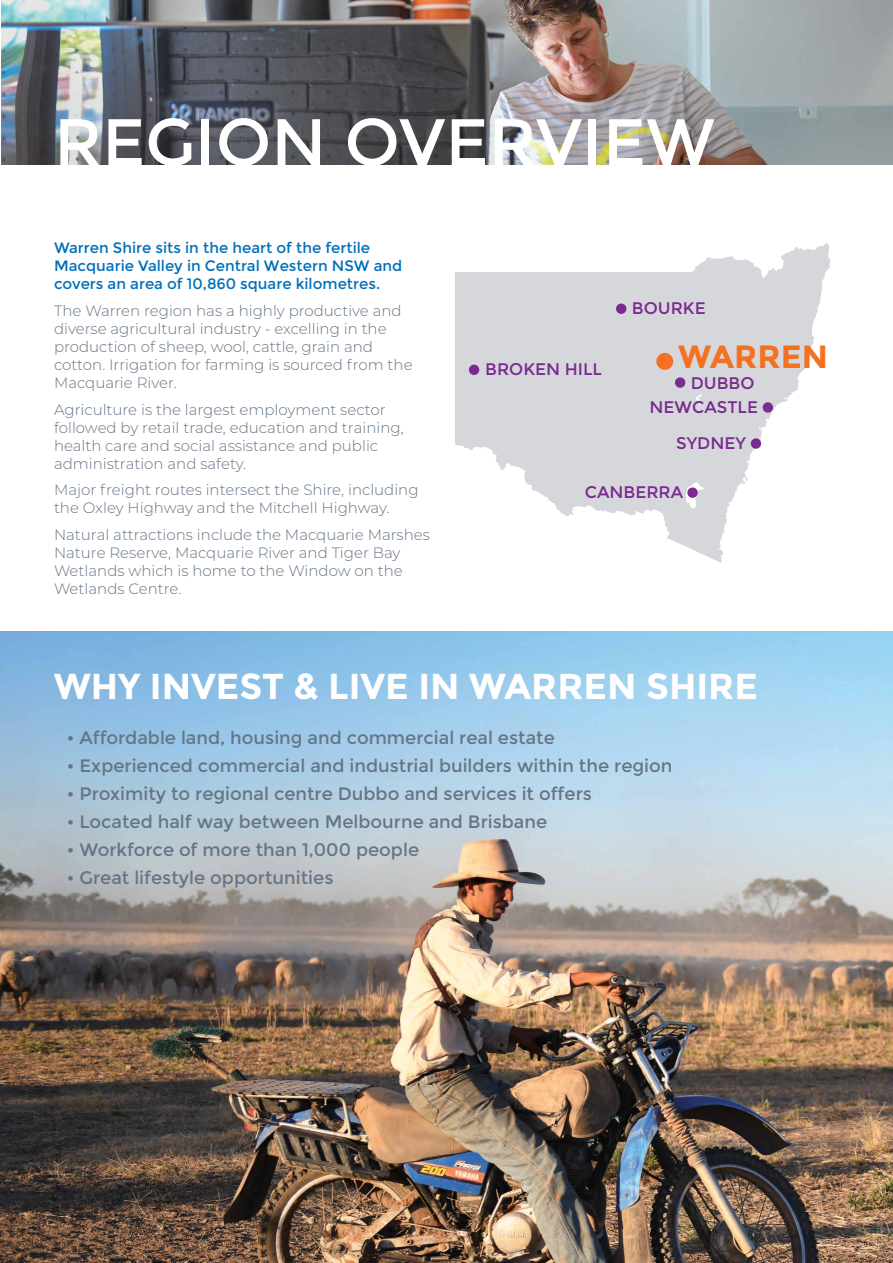
<style>
.page{position:relative;width:893px;height:1263px;background:#fff}
.page>*{position:absolute;margin:0;border:0;box-sizing:border-box;transform-origin:0 0}
.t1{font:66px "Montserrat";color:#fff}
.t2{font:700 36px "Montserrat";color:#fff}
.t3{font:700 32.1px "Montserrat";color:#f37121}
.t4{font:18px "Montserrat";color:#657585}
.t5{font:16.8px "Montserrat";color:#7a2a90}
.t6{font:300 15px/18px "Montserrat";color:#657585}
.t7{font:15px/18px "Montserrat";color:#006fba}
</style>
<div class="page">
<img style="left:1px;top:0;width:892px;height:165px">
<img style="left:0;top:631px;width:893px;height:632px">
<svg style="left:455px;top:243px;width:375px;height:320px;fill:#d6d7db"></svg>
<div style="left:656px;top:353px;width:17px;height:17px;background:#f37121;border-radius:50%"></div>
<div style="left:687px;top:487px;width:11px;height:11px;background:#7a2a90;border-radius:50%"></div>
<div style="left:751px;top:438px;width:10px;height:11px;background:#7a2a90;border-radius:50%"></div>
<div style="left:763px;top:402px;width:10px;height:11px;background:#7a2a90;border-radius:50%"></div>
<div style="left:469px;top:365px;width:10px;height:10px;background:#7a2a90;border-radius:50%"></div>
<div style="left:616px;top:304px;width:10px;height:10px;background:#7a2a90;border-radius:50%"></div>
<div style="left:675px;top:377px;width:10px;height:11px;background:#7a2a90;border-radius:50%"></div>
<h1 class="t1" style="left:54px;top:104px;width:663px">REGION OVERVIEW</h1>
<p class="t7" style="left:54px;top:239px;width:350px">Warren Shire sits in the heart of the fertile<br>Macquarie Valley in Central Western NSW and covers an area of 10,860 square kilometres.</p>
<p class="t6" style="left:54px;top:301px;width:360px">The Warren region has a highly productive and diverse agricultural industry - excelling in the production of sheep, wool, cattle, grain and cotton. Irrigation for farming is sourced from the Macquarie River.</p>
<p class="t6" style="left:54px;top:400px;width:351px">Agriculture is the largest employment sector followed by retail trade, education and training, health care and social assistance and public administration and safety.</p>
<p class="t6" style="left:54px;top:480px;width:366px">Major freight routes intersect the Shire, including the Oxley Highway and the Mitchell Highway.</p>
<p class="t6" style="left:54px;top:525px;width:377px">Natural attractions include the Macquarie Marshes Nature Reserve, Macquarie River and Tiger Bay Wetlands which is home to the Window on the Wetlands Centre.</p>
<p class="t5" style="left:485px;top:360px;width:118px">BROKEN HILL</p>
<p class="t5" style="left:632px;top:299px;width:75px">BOURKE</p>
<h3 class="t3" style="left:679px;top:337px;width:151px">WARREN</h3>
<p class="t5" style="left:691px;top:373px;width:65px">DUBBO</p>
<p class="t5" style="left:649px;top:397px;width:110px">NEWCASTLE</p>
<p class="t5" style="left:676px;top:433px;width:71px">SYDNEY</p>
<p class="t5" style="left:585px;top:482px;width:100px">CANBERRA</p>
<h2 class="t2" style="left:54px;top:665px;width:705px">WHY INVEST &amp; LIVE IN WARREN SHIRE</h2>
<p class="t4" style="left:67px;top:728px;width:490px">• Affordable land, housing and commercial real estate</p>
<p class="t4" style="left:67px;top:756px;width:607px">• Experienced commercial and industrial builders within the region</p>
<p class="t4" style="left:67px;top:783px;width:527px">• Proximity to regional centre Dubbo and services it offers</p>
<p class="t4" style="left:67px;top:811px;width:482px">• Located half way between Melbourne and Brisbane</p>
<p class="t4" style="left:67px;top:839px;width:354px">• Workforce of more than 1,000 people</p>
<p class="t4" style="left:67px;top:867px;width:268px">• Great lifestyle opportunities</p>
</div>
